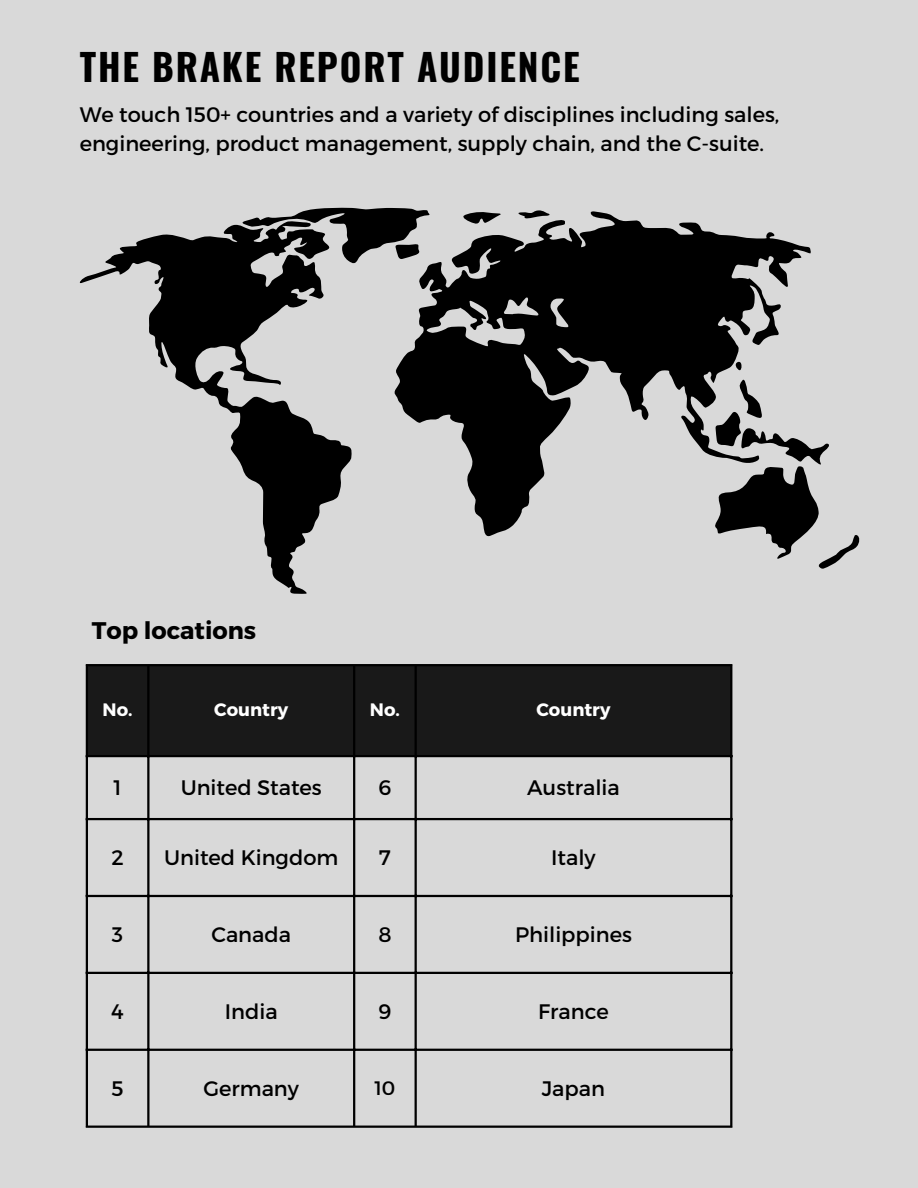
<style>
.page{position:relative;width:918px;height:1188px;background:#d9d9d9}
.page>*{position:absolute;margin:0;border:0;box-sizing:border-box;transform-origin:0 0}
.t1{font:700 37.05px "Oswald";letter-spacing:.05em;color:#000}
.t2{font:700 24px "Montserrat";color:#000}
.t3{font:21px/29.2px "Montserrat";color:#000}
.t4{font:19.5px "Montserrat";color:#000}
.t5{font:700 18px "Montserrat";color:#fff}
</style>
<div class="page">
<svg style="left:394px;top:210px;width:417px;height:327px;fill:#000"></svg>
<svg style="left:712px;top:377px;width:147px;height:192px"></svg>
<svg style="left:80px;top:224px;width:272px;height:370px"></svg>
<svg style="left:237px;top:208px;width:195px;height:56px"></svg>
<div style="left:88px;top:666px;width:642px;height:89px;background:#191919"></div>
<hr style="left:86px;top:666px;width:2px;height:460px;background:#000">
<hr style="left:147px;top:666px;width:2px;height:460px;background:#000">
<hr style="left:353px;top:666px;width:2px;height:460px;background:#000">
<hr style="left:415px;top:666px;width:2px;height:460px;background:#000">
<hr style="left:730px;top:666px;width:2px;height:460px;background:#000">
<hr style="left:86px;top:664px;width:646px;height:2px;background:#000">
<hr style="left:86px;top:755px;width:646px;height:2px;background:#000">
<hr style="left:86px;top:818px;width:646px;height:2px;background:#000">
<hr style="left:86px;top:895px;width:646px;height:2px;background:#000">
<hr style="left:86px;top:972px;width:646px;height:2px;background:#000">
<hr style="left:86px;top:1049px;width:646px;height:2px;background:#000">
<hr style="left:86px;top:1126px;width:646px;height:2px;background:#000">
<p class="t1" style="left:80px;top:38px;width:501px">THE BRAKE REPORT AUDIENCE</p>
<p class="t3" style="left:80px;top:99px;width:701px">We touch 150+ countries and a variety of disciplines including sales, engineering, product management, supply chain, and the C-suite.</p>
<p class="t2" style="left:92px;top:615px;width:166px">Top locations</p>
<h1 class="t5" style="left:103px;top:698px;width:31px">No.</h1>
<p class="t5" style="left:214px;top:698px;width:75px">Country</p>
<p class="t5" style="left:370px;top:698px;width:31px">No.</p>
<h2 class="t5" style="left:537px;top:698px;width:75px">Country</h2>
<p class="t3" style="left:114px;top:772px;width:10px">1</p>
<p class="t3" style="left:181px;top:772px;width:143px">United States</p>
<p class="t3" style="left:378px;top:772px;width:14px">6</p>
<p class="t3" style="left:527px;top:772px;width:94px">Australia</p>
<p class="t3" style="left:111px;top:842px;width:14px">2</p>
<p class="t3" style="left:164px;top:842px;width:176px">United Kingdom</p>
<p class="t3" style="left:379px;top:842px;width:13px">7</p>
<p class="t3" style="left:551px;top:842px;width:46px">Italy</p>
<p class="t3" style="left:112px;top:919px;width:13px">3</p>
<p class="t3" style="left:211px;top:919px;width:81px">Canada</p>
<p class="t3" style="left:378px;top:919px;width:15px">8</p>
<p class="t3" style="left:515px;top:919px;width:118px">Philippines</p>
<p class="t3" style="left:111px;top:996px;width:14px">4</p>
<p class="t3" style="left:225px;top:996px;width:54px">India</p>
<p class="t3" style="left:378px;top:996px;width:14px">9</p>
<p class="t3" style="left:538px;top:996px;width:72px">France</p>
<p class="t3" style="left:112px;top:1073px;width:14px">5</p>
<p class="t3" style="left:203px;top:1073px;width:97px">Germany</p>
<p class="t4" style="left:374px;top:1075px;width:23px">10</p>
<p class="t3" style="left:542px;top:1073px;width:65px">Japan</p>
</div>
